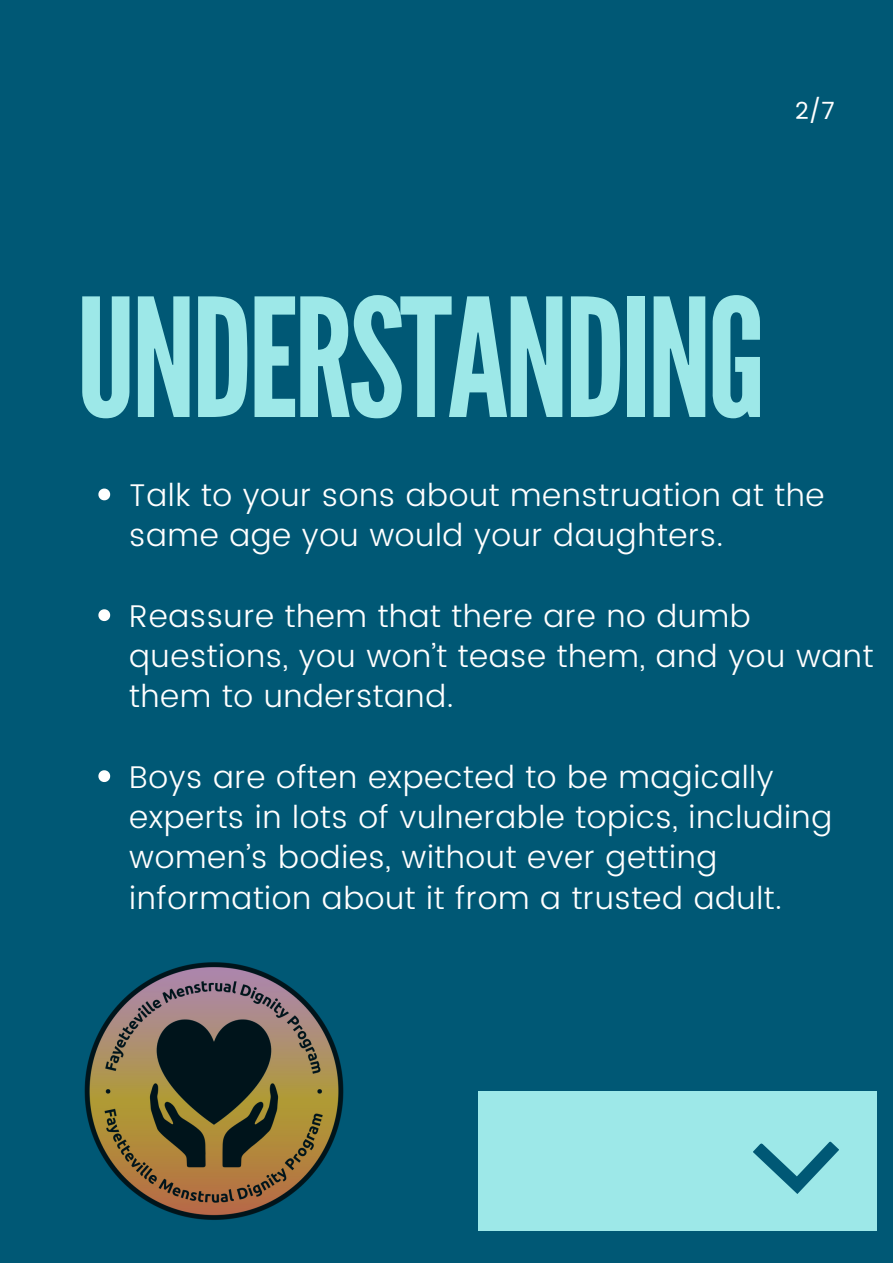
<style>
.page{position:relative;width:893px;height:1264px;background:#fff}
.page>*{position:absolute;margin:0;border:0;box-sizing:border-box;transform-origin:0 0}
.t1{font:163.95px "League Gothic";letter-spacing:-.03em;color:#9de8e8}
.t2{font:300 31.35px/40.2px "Poppins";letter-spacing:.02em;color:#fff}
.t3{font:23.55px "Poppins";color:#fff}
</style>
<div class="page">
<div style="left:0;top:0;width:892px;height:1262px;background:#005875"></div>
<div style="left:478px;top:1091px;width:398px;height:139px;background:#9de8e8"></div>
<svg style="left:98px;top:488px;width:12px;height:12px"></svg>
<svg style="left:98px;top:609px;width:12px;height:12px"></svg>
<svg style="left:98px;top:770px;width:12px;height:12px"></svg>
<svg style="left:753px;top:1141px;width:86px;height:52px"></svg>
<img style="left:84px;top:962px;width:260px;height:258px">
<p class="t3" style="left:795px;top:97px;width:41px">2/7</p>
<h1 class="t1" style="left:76px;top:264px;width:692px">UNDERSTANDING</h1>
<p class="t2" style="left:129px;top:475px;width:696px">Talk to your sons about menstruation at the same age you would your daughters.</p>
<p class="t2" style="left:129px;top:596px;width:745px">Reassure them that there are no dumb questions, you won’t tease them, and you want them to understand.</p>
<p class="t2" style="left:129px;top:757px;width:704px">Boys are often expected to be magically experts in lots of vulnerable topics, including women’s bodies, without ever getting information about it from a trusted adult.</p>
</div>
